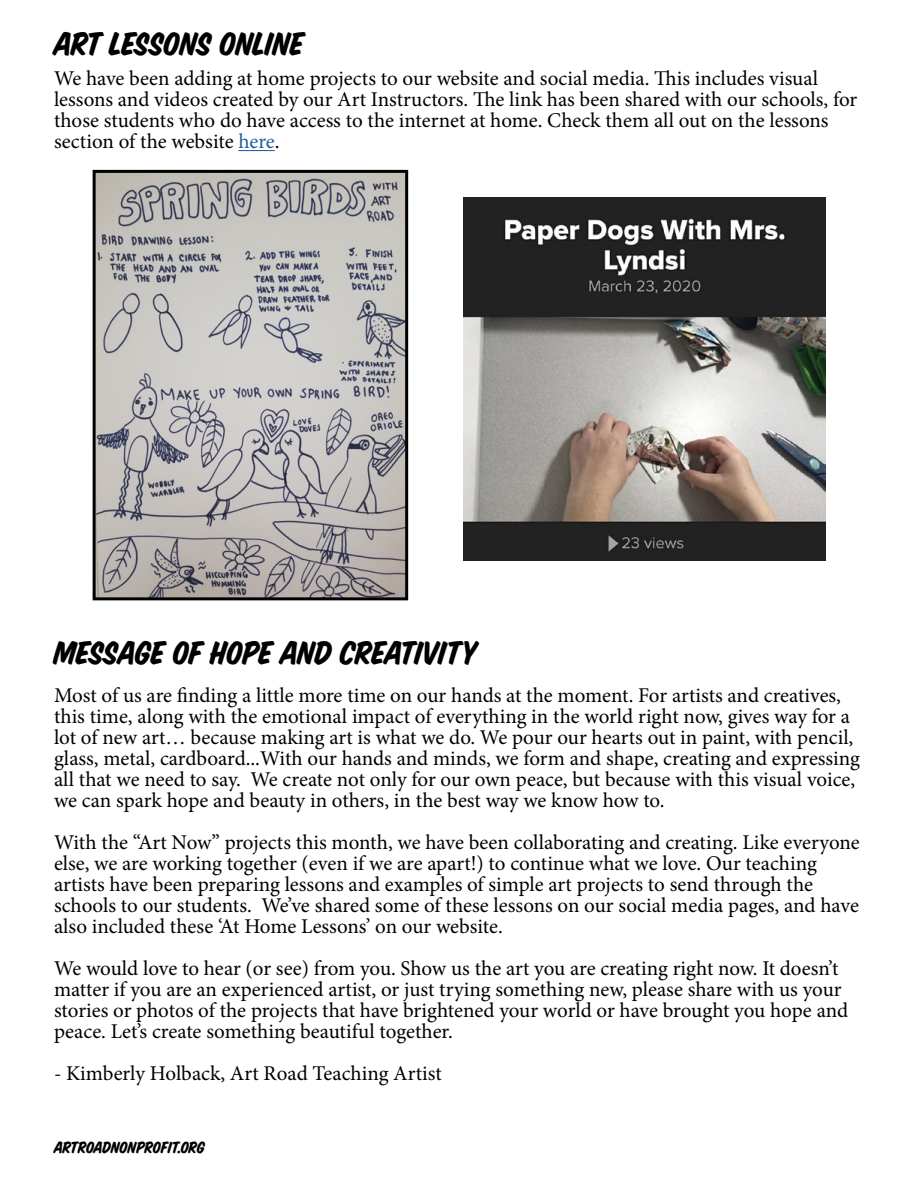
<style>
.page{position:relative;width:918px;height:1188px;background:#fff}
.page>*{position:absolute;margin:0;border:0;box-sizing:border-box;transform-origin:0 0}
.t1{font:36px "House Slant";letter-spacing:-.01em;color:#000}
.t2{font:21px/21px "Minion Pro";letter-spacing:-.005em;color:#000}
.t3{font:18px "House Slant";letter-spacing:-.01em;color:#000}
.s1{color:#215e9e}
</style>
<div class="page">
<hr style="left:238px;top:150px;width:37px;height:1px;background:#215e9e">
<img style="left:97px;top:174px;width:307px;height:422px">
<div style="left:93px;top:170px;width:315px;height:430px;border:3px solid #000"></div>
<img style="left:463px;top:198px;width:362px;height:362px">
<h1 class="t1" style="left:54px;top:22px;width:252px">ART LESSONS ONLINE</h1>
<p class="t2" style="left:54px;top:68px;width:805px">We have been adding at home projects to our website and social media. This includes visual lessons and videos created by our Art Instructors. The link has been shared with our schools, for those students who do have access to the internet at home. Check them all out on the lessons section of the website <span class="s1">here</span>.</p>
<h1 class="t1" style="left:54px;top:631px;width:425px">MESSAGE OF HOPE AND CREATIVITY</h1>
<p class="t2" style="left:54px;top:685px;width:808px">Most of us are finding a little more time on our hands at the moment. For artists and creatives, this time, along with the emotional impact of everything in the world right now, gives way for a lot of new art… because making art is what we do. We pour our hearts out in paint, with pencil, glass, metal, cardboard...With our hands and minds, we form and shape, creating and expressing all that we need to say. We create not only for our own peace, but because with this visual voice, we can spark hope and beauty in others, in the best way we know how to.</p>
<p class="t2" style="left:54px;top:832px;width:807px">With the “Art Now” projects this month, we have been collaborating and creating. Like everyone else, we are working together (even if we are apart!) to continue what we love. Our teaching artists have been preparing lessons and examples of simple art projects to send through the schools to our students. We’ve shared some of these lessons on our social media pages, and have also included these ‘At Home Lessons’ on our website.</p>
<p class="t2" style="left:54px;top:958px;width:796px">We would love to hear (or see) from you. Show us the art you are creating right now. It doesn’t matter if you are an experienced artist, or just trying something new, please share with us your stories or photos of the projects that have brightened your world or have brought you hope and peace. Let’s create something beautiful together.</p>
<p class="t2" style="left:54px;top:1063px;width:389px">- Kimberly Holback, Art Road Teaching Artist</p>
<p class="t3" style="left:54px;top:1137px;width:153px">ARTROADNONPROFIT.ORG</p>
</div>
